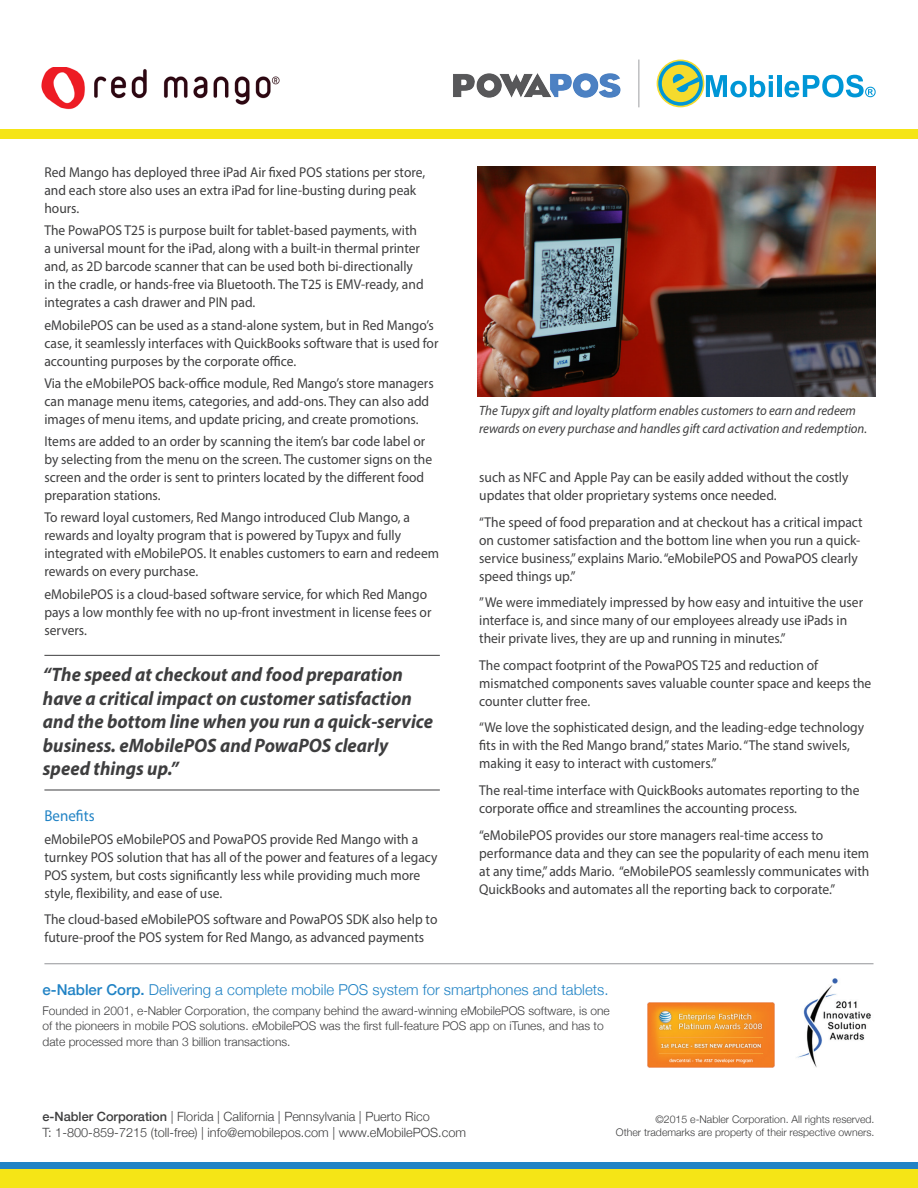
<style>
.page{position:relative;width:918px;height:1188px;background:#fff}
.page>*{position:absolute;margin:0;border:0;box-sizing:border-box;transform-origin:0 0}
.OrangeHeader13{font:italic 700 19.5px/23.4px "Myriad Pro";color:#3e3e3f;scale:.95 1}
.OrangeHeader13-2{font:15.75px "Myriad Pro";color:#2183c5;scale:.95 1}
.OrangeHeader13-3{font:300 15px "Helvetica Neue";color:#2183c5}
.OrangeHeader13-4{font:14.25px/18px "Myriad Pro";color:#3e3e3f;scale:.95 1}
.OrangeHeader13-5{font:italic 13.5px/18px "Myriad Pro";color:#3e3e3f;scale:.95 1}
.t1{font:300 12.75px "Helvetica Neue";color:#3e3e3f}
.OrangeHeader13-6{font:300 12px/15.8px "Helvetica Neue";color:#3e3e3f}
.t2{font:300 10.5px "Helvetica Neue";color:#3e3e3f}
.s1{font-weight:500}
</style>
<div class="page">
<div style="left:0;top:1165px;width:918px;height:23px;background:#f5e516"></div>
<div style="left:0;top:1162px;width:918px;height:6px;background:#2183c5"></div>
<div style="left:0;top:129px;width:918px;height:10px;background:#f5e516"></div>
<img style="left:647px;top:1002px;width:127px;height:66px">
<img style="left:796px;top:978px;width:75px;height:90px">
<hr style="left:44px;top:963px;width:830px;height:1px;background:#939598">
<hr style="left:44px;top:655px;width:396px;height:1px;background:#3e3e3f">
<hr style="left:44px;top:790px;width:396px;height:1px;background:#3e3e3f">
<hr style="left:777px;top:75px;width:4px;height:22px;background:#0096d6">
<svg style="left:785px;top:75px;width:91px;height:22px"></svg>
<svg style="left:657px;top:60px;width:116px;height:47px"></svg>
<img style="left:41px;top:67px;width:239px;height:43px">
<img style="left:453px;top:73px;width:168px;height:25px">
<hr style="left:639px;top:60px;width:1px;height:47px;background:#9d9fa2">
<img style="left:477px;top:167px;width:399px;height:230px">
<p class="OrangeHeader13-4" style="left:44px;top:163px;width:402px">Red Mango has deployed three iPad Air fixed POS stations per store, and each store also uses an extra iPad for line-busting during peak hours.</p>
<p class="OrangeHeader13-4" style="left:44px;top:221px;width:401px">The PowaPOS T25 is purpose built for tablet-based payments, with a universal mount for the iPad, along with a built-in thermal printer and, as 2D barcode scanner that can be used both bi-directionally in the cradle, or hands-free via Bluetooth. The T25 is EMV-ready, and integrates a cash drawer and PIN pad.</p>
<p class="OrangeHeader13-4" style="left:44px;top:316px;width:416px">eMobilePOS can be used as a stand-alone system, but in Red Mango’s case, it seamlessly interfaces with QuickBooks software that is used for accounting purposes by the corporate office.</p>
<p class="OrangeHeader13-4" style="left:44px;top:374px;width:411px">Via the eMobilePOS back-office module, Red Mango’s store managers can manage menu items, categories, and add-ons. They can also add images of menu items, and update pricing, and create promotions.</p>
<p class="OrangeHeader13-4" style="left:44px;top:432px;width:410px">Items are added to an order by scanning the item’s bar code label or by selecting from the menu on the screen. The customer signs on the screen and the order is sent to printers located by the different food preparation stations.</p>
<p class="OrangeHeader13-4" style="left:44px;top:508px;width:417px">To reward loyal customers, Red Mango introduced Club Mango, a rewards and loyalty program that is powered by Tupyx and fully integrated with eMobilePOS. It enables customers to earn and redeem rewards on every purchase.</p>
<p class="OrangeHeader13-4" style="left:44px;top:585px;width:409px">eMobilePOS is a cloud-based software service, for which Red Mango pays a low monthly fee with no up-front investment in license fees or servers.</p>
<p class="OrangeHeader13" style="left:43px;top:662px;width:412px">“The speed at checkout and food preparation have a critical impact on customer satisfaction and the bottom line when you run a quick-service business. eMobilePOS and PowaPOS clearly speed things up.”</p>
<p class="OrangeHeader13-2" style="left:44px;top:806px;width:54px">Benefits</p>
<p class="OrangeHeader13-4" style="left:44px;top:830px;width:415px">eMobilePOS eMobilePOS and PowaPOS provide Red Mango with a turnkey POS solution that has all of the power and features of a legacy POS system, but costs significantly less while providing much more style, flexibility, and ease of use.</p>
<p class="OrangeHeader13-4" style="left:44px;top:910px;width:415px">The cloud-based eMobilePOS software and PowaPOS SDK also help to future-proof the POS system for Red Mango, as advanced payments</p>
<p class="OrangeHeader13-5" style="left:479px;top:402px;width:410px">The Tupyx gift and loyalty platform enables customers to earn and redeem rewards on every purchase and handles gift card activation and redemption.</p>
<p class="OrangeHeader13-4" style="left:479px;top:468px;width:390px">such as NFC and Apple Pay can be easily added without the costly updates that older proprietary systems once needed.</p>
<p class="OrangeHeader13-4" style="left:479px;top:513px;width:405px">“The speed of food preparation and at checkout has a critical impact on customer satisfaction and the bottom line when you run a quick&shy;service business,” explains Mario. “eMobilePOS and PowaPOS clearly speed things up.”</p>
<p class="OrangeHeader13-4" style="left:479px;top:593px;width:406px">” We were immediately impressed by how easy and intuitive the user interface is, and since many of our employees already use iPads in their private lives, they are up and running in minutes.”</p>
<p class="OrangeHeader13-4" style="left:479px;top:656px;width:414px">The compact footprint of the PowaPOS T25 and reduction of mismatched components saves valuable counter space and keeps the counter clutter free.</p>
<p class="OrangeHeader13-4" style="left:479px;top:718px;width:407px">“We love the sophisticated design, and the leading-edge technology fits in with the Red Mango brand,” states Mario. “The stand swivels, making it easy to interact with customers.”</p>
<p class="OrangeHeader13-4" style="left:479px;top:781px;width:402px">The real-time interface with QuickBooks automates reporting to the corporate office and streamlines the accounting process.</p>
<p class="OrangeHeader13-4" style="left:479px;top:826px;width:412px">“eMobilePOS provides our store managers real-time access to performance data and they can see the popularity of each menu item at any time,” adds Mario. “eMobilePOS seamlessly communicates with QuickBooks and automates all the reporting back to corporate.”</p>
<p class="OrangeHeader13-3" style="left:42px;top:977px;width:568px"><span class="s1">e-Nabler Corp.</span> Delivering a complete mobile POS system for smartphones and tablets.</p>
<p class="OrangeHeader13-6" style="left:42px;top:1002px;width:569px">Founded in 2001, e-Nabler Corporation, the company behind the award-winning eMobilePOS software, is one of the pioneers in mobile POS solutions. eMobilePOS was the first full-feature POS app on iTunes, and has to date processed more than 3 billion transactions.</p>
<p class="t1" style="left:42px;top:1106px;width:389px"><span class="s1">e-Nabler Corporation</span> | Florida | California | Pennsylvania | Puerto Rico</p>
<p class="t1" style="left:42px;top:1122px;width:425px">T: 1-800-859-7215 (toll-free) | info@emobilepos.com | www.eMobilePOS.com</p>
<p class="t2" style="left:656px;top:1111px;width:220px">©2015 e-Nabler Corporation. All rights reserved.</p>
<p class="t2" style="left:616px;top:1124px;width:260px">Other trademarks are property of their respective owners.</p>
</div>
